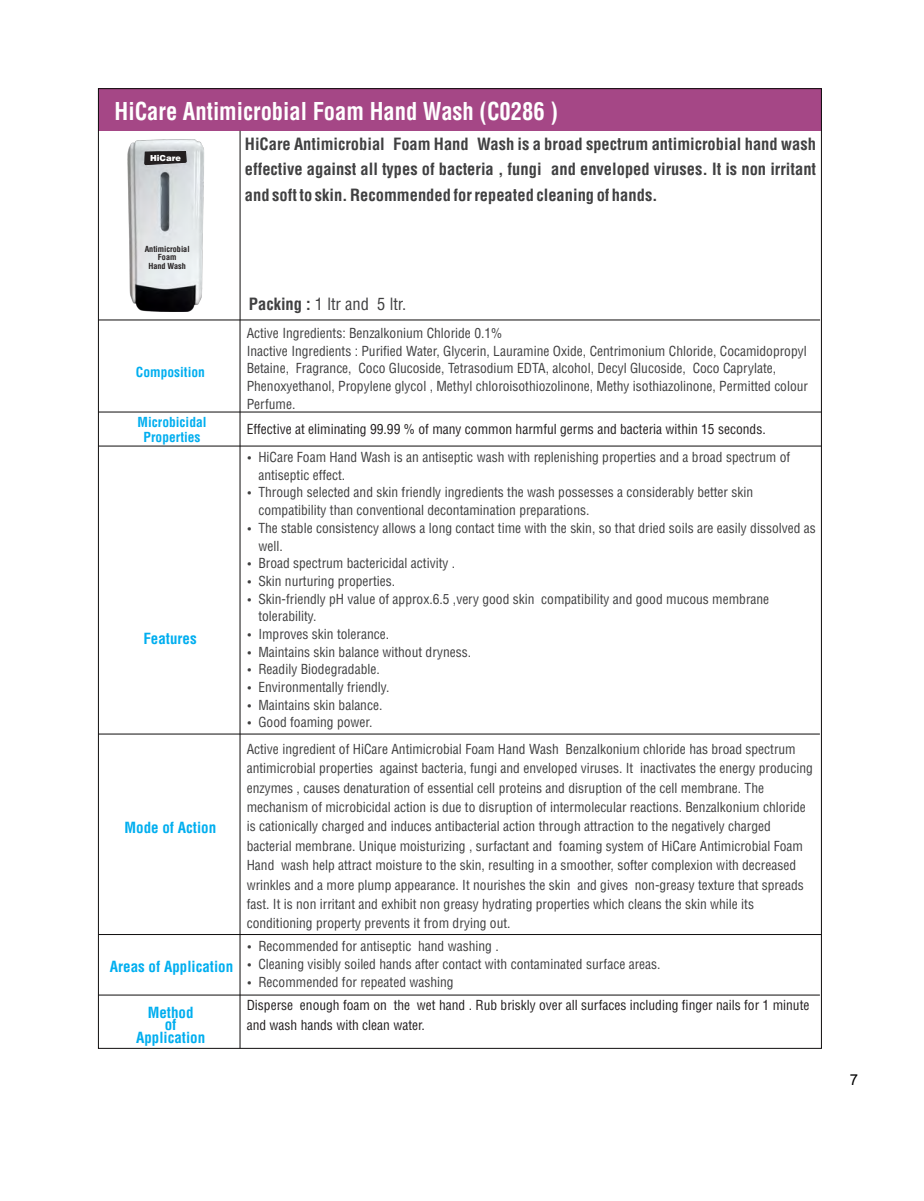
<style>
.page{position:relative;width:924px;height:1201px;background:#fff}
.page>*{position:absolute;margin:0;border:0;box-sizing:border-box;transform-origin:0 0}
.t1{font:700 condensed 24px "Helvetica LT";color:#fff;scale:.94 1}
.t2{font:700 21px "Cambria";color:#fff;scale:.92 1}
.t3{font:700 condensed 16.5px/25.7px "Helvetica LT";color:#404041;text-align:justify}
.t4{font:condensed 16.5px "Helvetica LT";color:#404041}
.t5{font:700 condensed 15px/12.6px "Helvetica LT";color:#00aeef;text-align:center}
.t6{font:15px "Arial";color:#000}
.t7{font:condensed 13.5px/17.7px "Helvetica LT";color:#404041}
.t8{font:condensed 13.5px/19.4px "Helvetica LT";color:#231f20}
.t9{font:700 condensed 13.5px/14.9px "Helvetica LT";color:#00aeef;text-align:center}
.t10{font:900 8.25px "Swiss 721 BT";color:#fff}
.t11{font:700 condensed 8.1px/8.4px "Helvetica LT";color:#231f20;text-align:center}
.s1{font-weight:400;font-size:16.5px}
.s2{font-weight:700}
</style>
<div class="page">
<div style="left:98px;top:89px;width:723px;height:42px;background:#a54786"></div>
<hr style="left:98px;top:412px;width:723px;height:1px;background:#0f0d0d">
<hr style="left:98px;top:446px;width:723px;height:1px;background:#0f0d0d">
<hr style="left:98px;top:733px;width:722px;height:1px;background:#0f0d0d">
<hr style="left:98px;top:320px;width:722px;height:1px;background:#0f0d0d">
<hr style="left:240px;top:320px;width:1px;height:728px;background:#0f0d0d">
<hr style="left:240px;top:131px;width:1px;height:189px;background:#0f0d0d">
<hr style="left:98px;top:934px;width:723px;height:1px;background:#0f0d0d">
<hr style="left:98px;top:994px;width:722px;height:1px;background:#0f0d0d">
<img style="left:127px;top:139px;width:77px;height:173px">
<svg style="left:145px;top:151px;width:41px;height:14px"></svg>
<h2 class="t2" style="left:120px;top:99px;width:356px">Steriswift Lint Free Wipes <span class="s1">Code - CO100.</span></h2>
<p class="t3" style="left:245px;top:132px;width:573px">HiCare Antimicrobial Foam Hand Wash is a broad spectrum antimicrobial hand wash effective against all types of bacteria , fungi and enveloped viruses. It is non irritant and soft to skin. Recommended for repeated cleaning of hands.</p>
<h1 class="t1" style="left:115px;top:102px;width:473px">HiCare Antimicrobial Foam Hand Wash (C0286 )</h1>
<p class="t10" style="left:150px;top:154px;width:33px">HiCare</p>
<p class="t11" style="left:145px;top:245px;width:46px">Antimicrobial<br>Foam<br>Hand Wash</p>
<p class="t9" style="left:136px;top:365px;width:71px">Composition</p>
<p class="t9" style="left:138px;top:416px;width:70px">Microbicidal<br>Properties</p>
<p class="t5" style="left:143px;top:633px;width:55px">Features</p>
<p class="t5" style="left:124px;top:822px;width:93px">Mode of Action</p>
<p class="t5" style="left:110px;top:961px;width:125px">Areas of Application</p>
<p class="t5" style="left:136px;top:1007px;width:71px">Method<br>of<br>Application</p>
<p class="t4" style="left:249px;top:298px;width:159px"><span class="s2">Packing :</span> 1 ltr and 5 ltr.</p>
<p class="t7" style="left:247px;top:325px;width:563px">Active Ingredients: Benzalkonium Chloride 0.1%<br>Inactive Ingredients : Purified Water, Glycerin, Lauramine Oxide, Centrimonium Chloride, Cocamidopropyl Betaine, Fragrance, Coco Glucoside, Tetrasodium EDTA, alcohol, Decyl Glucoside, Coco Caprylate, Phenoxyethanol, Propylene glycol , Methyl chloroisothiozolinone, Methy isothiazolinone, Permitted colour Perfume.</p>
<p class="t8" style="left:247px;top:421px;width:520px">Effective at eliminating 99.99 % of many common harmful germs and bacteria within 15 seconds.</p>
<p class="t7" style="left:258px;top:449px;width:533px">HiCare Foam Hand Wash is an antiseptic wash with replenishing properties and a broad spectrum of antiseptic effect.</p>
<p class="t7" style="left:258px;top:485px;width:559px">Through selected and skin friendly ingredients the wash possesses a considerably better skin compatibility than conventional decontamination preparations.<br>The stable consistency allows a long contact time with the skin, so that dried soils are easily dissolved as well.<br>Broad spectrum bactericidal activity .<br>Skin nurturing properties.</p>
<p class="t7" style="left:258px;top:591px;width:512px">Skin-friendly pH value of approx.6.5 ,very good skin compatibility and good mucous membrane tolerability.</p>
<p class="t7" style="left:258px;top:626px;width:132px">Improves skin tolerance.</p>
<p class="t7" style="left:258px;top:661px;width:123px">Readily Biodegradable.</p>
<p class="t7" style="left:258px;top:697px;width:126px">Maintains skin balance.</p>
<p class="t7" style="left:258px;top:644px;width:214px">Maintains skin balance without dryness.</p>
<p class="t7" style="left:258px;top:679px;width:133px">Environmentally friendly.</p>
<p class="t7" style="left:247px;top:710px;width:550px;line-height:26.2px;text-indent:12px">Good foaming power.<br>Active ingredient of HiCare Antimicrobial Foam Hand Wash Benzalkonium chloride has broad spectrum</p>
<p class="t7" style="left:247px;top:759px;width:568px;line-height:19.4px">antimicrobial properties against bacteria, fungi and enveloped viruses. It inactivates the energy producing enzymes , causes denaturation of essential cell proteins and disruption of the cell membrane. The mechanism of microbicidal action is due to disruption of intermolecular reactions. Benzalkonium chloride is cationically charged and induces antibacterial action through attraction to the negatively charged bacterial membrane. Unique moisturizing , surfactant and foaming system of HiCare Antimicrobial Foam Hand wash help attract moisture to the skin, resulting in a smoother, softer complexion with decreased wrinkles and a more plump appearance. It nourishes the skin and gives non-greasy texture that spreads fast. It is non irritant and exhibit non greasy hydrating properties which cleans the skin while its conditioning property prevents it from drying out.</p>
<p class="t7" style="left:258px;top:938px;width:242px">Recommended for antiseptic hand washing .</p>
<p class="t7" style="left:258px;top:956px;width:404px">Cleaning visibly soiled hands after contact with contaminated surface areas.</p>
<p class="t7" style="left:258px;top:974px;width:197px">Recommended for repeated washing</p>
<p class="t8" style="left:247px;top:996px;width:564px">Disperse enough foam on the wet hand . Rub briskly over all surfaces including finger nails for 1 minute and wash hands with clean water.</p>
<p class="t6" style="left:850px;top:1074px;width:10px">7</p>
</div>
